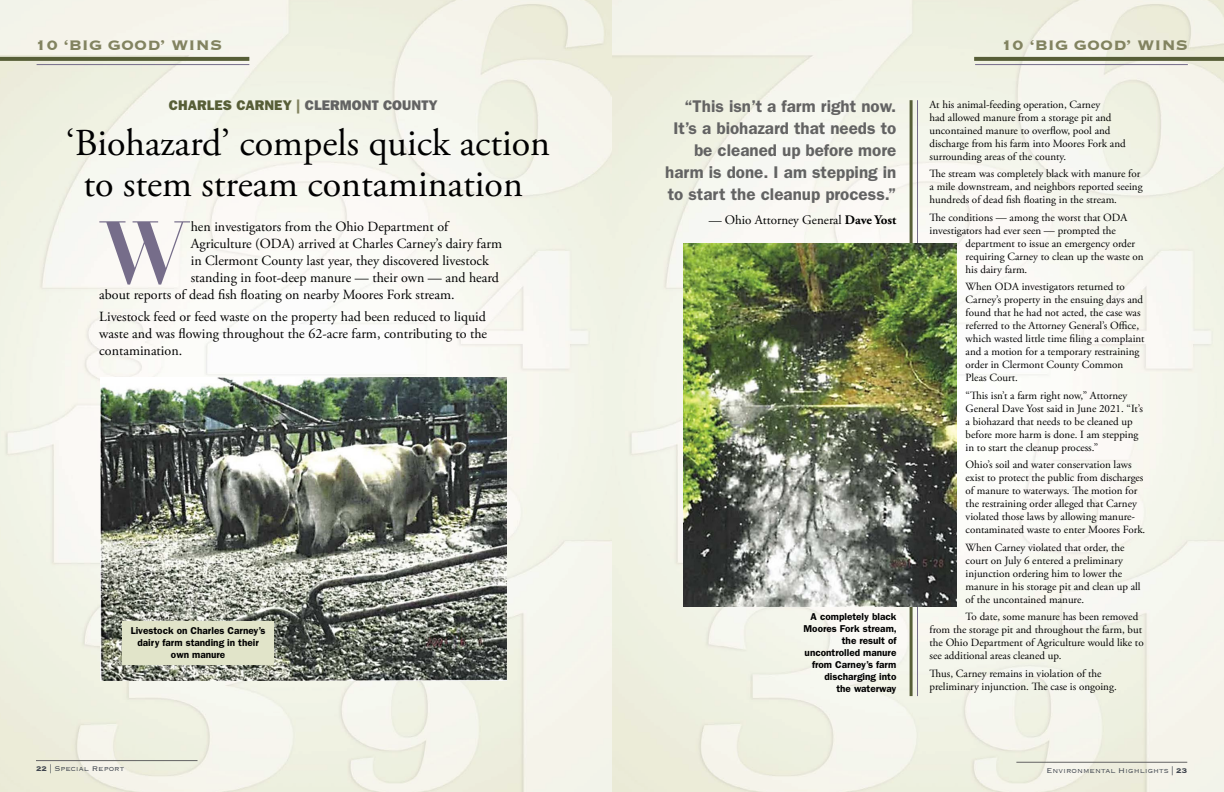
<style>
.page{position:relative;width:1224px;height:792px;background:#fff}
.page>*{position:absolute;margin:0;border:0;box-sizing:border-box;transform-origin:0 0}
.Paragraph{font:700 85.6px "Didot";color:#766d8a}
.Heading_2{font:38px "Adobe Garamond Pro";color:#000}
.t1{font:700 18px "Copperplate";letter-spacing:.01em;color:#828360}
.Paragraph-2{font:600 17px/22px "ITC Franklin Gothic Std";color:#636363;text-align:right}
.Paragraph-3{font:14px/17px "Adobe Garamond Pro";color:#000;text-align:justify}
.Heading_1{font:14px "ITC Franklin Gothic Std Hvy";letter-spacing:.005em;color:#636363}
.Paragraph-4{font:13px "Adobe Garamond Pro";color:#000}
.Paragraph-5{font:11px/13px "Adobe Garamond Pro";color:#000}
.Paragraph-6{font:600 10px/12px "ITC Franklin Gothic Std";color:#000;text-align:right}
.t2{font:300 9px "Copperplate";color:#3e444d}
.s1{color:#575e37}
.s2{color:#828360}
.s3{font-weight:700}
</style>
<div class="page">
<img style="left:0;top:0;width:1224px;height:792px">
<hr style="left:1016px;top:762px;width:171px;height:1px;background:#636363">
<svg style="left:974px;top:57px;width:250px;height:4px"></svg>
<hr style="left:975px;top:64px;width:213px;height:1px;background:#766d8a">
<svg style="left:0;top:57px;width:249px;height:4px"></svg>
<hr style="left:37px;top:64px;width:212px;height:1px;background:#766d8a">
<hr style="left:36px;top:760px;width:162px;height:1px;background:#636363">
<hr style="left:910px;top:100px;width:3px;height:596px;background:#575e37">
<hr style="left:917px;top:100px;width:1px;height:596px;background:#766d8a">
<img style="left:100px;top:378px;width:406px;height:303px">
<img style="left:683px;top:243px;width:274px;height:363px">
<div style="left:122px;top:622px;width:152px;height:43px;background:#e1e4c9"></div>
<h3 class="t1" style="left:36px;top:33px;width:188px">10 ‘BIG GOOD’ WINS</h3>
<h3 class="t1" style="left:1001px;top:33px;width:188px">10 ‘BIG GOOD’ WINS</h3>
<p class="Heading_1" style="left:169px;top:97px;width:270px"><span class="s1">CHARLES CARNEY</span> <span class="s2">|</span> CLERMONT COUNTY</p>
<p class="Heading_2" style="left:66px;top:120px;width:486px">‘Biohazard’ compels quick action</p>
<p class="Heading_2" style="left:84px;top:161px;width:441px">to stem stream contamination</p>
<p class="Paragraph" style="left:100px;top:198px;width:90px">W</p>
<p class="Paragraph-3" style="left:191px;top:219px;width:259px">hen investigators from the Ohio Department of</p>
<p class="Paragraph-3" style="left:191px;top:236px;width:313px">Agriculture (ODA) arrived at Charles Carney’s dairy farm</p>
<p class="Paragraph-3" style="left:191px;top:253px;width:300px">in Clermont County last year, they discovered livestock</p>
<p class="Paragraph-3" style="left:191px;top:270px;width:310px">standing in foot-deep manure — their own — and heard</p>
<p class="Paragraph-3" style="left:99px;top:287px;width:357px">about reports of dead fish floating on nearby Moores Fork stream.</p>
<p class="Paragraph-3" style="left:99px;top:308px;width:389px">Livestock feed or feed waste on the property had been reduced to liquid waste and was flowing throughout the 62-acre farm, contributing to the contamination.</p>
<p class="Paragraph-6" style="left:131px;top:625px;width:136px;text-align:center">Livestock on Charles Carney’s dairy farm standing in their own manure</p>
<p class="t2" style="left:36px;top:763px;width:90px"><span class="s3">22</span> | Special Report</p>
<p class="Paragraph-2" style="left:665px;top:95px;width:233px">“This isn’t a farm right now.<br>It’s a biohazard that needs to be cleaned up before more harm is done. I am stepping in to start the cleanup process.”</p>
<p class="Paragraph-4" style="left:709px;top:212px;width:189px">— Ohio Attorney General <span class="s3">Dave Yost</span></p>
<p class="Paragraph-6" style="left:804px;top:611px;width:95px">A completely black<br>Moores Fork stream, the result of uncontrolled manure from Carney’s farm discharging into<br>the waterway</p>
<p class="Paragraph-5" style="left:930px;top:98px;width:198px">At his animal-feeding operation, Carney<br>had allowed manure from a storage pit and uncontained manure to overflow, pool and discharge from his farm into Moores Fork and surrounding areas of the county.</p>
<p class="Paragraph-5" style="left:930px;top:168px;width:215px">The stream was completely black with manure for a mile downstream, and neighbors reported seeing hundreds of dead fish floating in the stream.</p>
<p class="Paragraph-5" style="left:930px;top:211px;width:199px">The conditions — among the worst that ODA</p>
<p class="Paragraph-5" style="left:930px;top:224px;width:188px">investigators had ever seen — prompted the</p>
<p class="Paragraph-5" style="left:966px;top:237px;width:171px">department to issue an emergency order</p>
<p class="Paragraph-5" style="left:966px;top:250px;width:180px">requiring Carney to clean up the waste on</p>
<p class="Paragraph-5" style="left:966px;top:263px;width:63px">his dairy farm.</p>
<p class="Paragraph-5" style="left:966px;top:281px;width:181px">When ODA investigators returned to Carney’s property in the ensuing days and found that he had not acted, the case was referred to the Attorney General’s Office, which wasted little time filing a complaint and a motion for a temporary restraining order in Clermont County Common Pleas Court.</p>
<p class="Paragraph-5" style="left:966px;top:389px;width:179px">“This isn’t a farm right now,” Attorney General Dave Yost said in June 2021. “It’s a biohazard that needs to be cleaned up before more harm is done. I am stepping in to start the cleanup process.”</p>
<p class="Paragraph-5" style="left:966px;top:459px;width:181px">Ohio’s soil and water conservation laws exist to protect the public from discharges of manure to waterways. The motion for the restraining order alleged that Carney violated those laws by allowing manure&shy;contaminated waste to enter Moores Fork.</p>
<p class="Paragraph-5" style="left:966px;top:541px;width:177px">When Carney violated that order, the court on July 6 entered a preliminary injunction ordering him to lower the manure in his storage pit and clean up all of the uncontained manure.</p>
<p class="Paragraph-5" style="left:930px;top:611px;width:216px;text-indent:36px">To date, some manure has been removed from the storage pit and throughout the farm, but the Ohio Department of Agriculture would like to see additional areas cleaned up.</p>
<p class="Paragraph-5" style="left:930px;top:667px;width:189px">Thus, Carney remains in violation of the preliminary injunction. The case is ongoing.</p>
<p class="t2" style="left:1047px;top:764px;width:142px">Environmental Highlights | <span class="s3">23</span></p>
</div>
